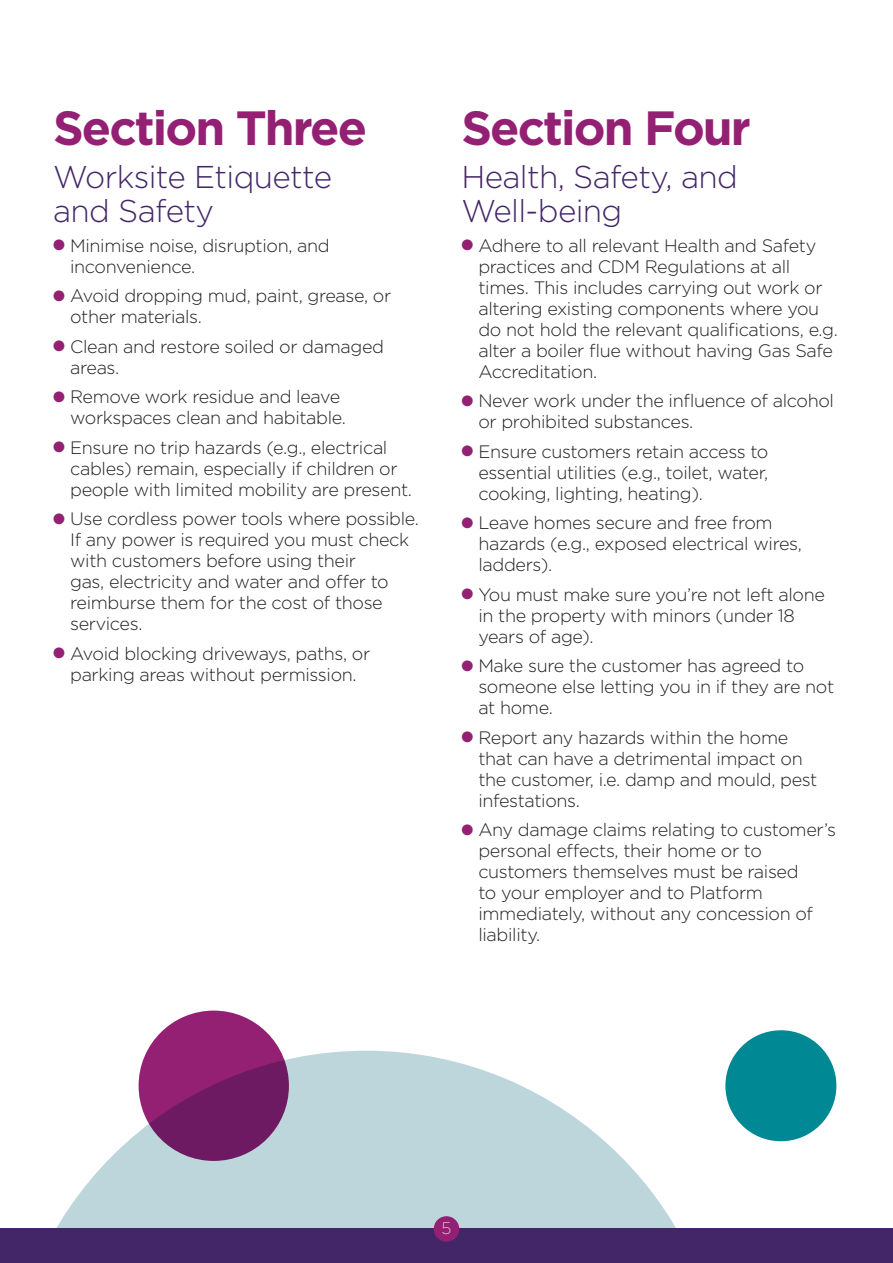
<style>
.page{position:relative;width:893px;height:1263px;background:#fff}
.page>*{position:absolute;margin:0;border:0;box-sizing:border-box;transform-origin:0 0}
.t1{font:700 48px "Gotham";letter-spacing:-.04em;color:#942073}
.t2{font:300 31.5px/34.5px "Gotham";letter-spacing:-.02em;color:#432668}
.t3{font:300 18px/21px "Gotham";letter-spacing:-.02em;color:#231f20}
.t4{font:200 16.5px "Gotham";color:#fff}
.s1{color:#942073}
</style>
<div class="page">
<svg style="left:7px;top:1051px;width:718px;height:178px;fill:#bcd6db"></svg>
<svg style="left:139px;top:1010px;width:150px;height:151px;background:#811e6b"></svg>
<div style="left:725px;top:1030px;width:111px;height:111px;background:#008994;border-radius:50%"></div>
<div style="left:0;top:1229px;width:893px;height:34px;background:#432668"></div>
<div style="left:434px;top:1216px;width:25px;height:26px;background:#942073;border-radius:50%"></div>
<p class="t1" style="left:53px;top:96px;width:316px">Section Three</p>
<p class="t2" style="left:53px;top:158px;width:280px">Worksite Etiquette and Safety</p>
<p class="t3" style="left:70px;top:234px;width:261px;text-indent:-17px"><span class="s1">●</span> Minimise noise, disruption, and inconvenience.</p>
<p class="t3" style="left:70px;top:285px;width:323px;text-indent:-17px"><span class="s1">●</span> Avoid dropping mud, paint, grease, or other materials.</p>
<p class="t3" style="left:70px;top:335px;width:315px;text-indent:-17px"><span class="s1">●</span> Clean and restore soiled or damaged areas.</p>
<p class="t3" style="left:70px;top:386px;width:277px;text-indent:-17px"><span class="s1">●</span> Remove work residue and leave workspaces clean and habitable.</p>
<p class="t3" style="left:70px;top:436px;width:343px;text-indent:-17px"><span class="s1">●</span> Ensure no trip hazards (e.g., electrical cables) remain, especially if children or people with limited mobility are present.</p>
<p class="t3" style="left:70px;top:508px;width:350px;text-indent:-17px"><span class="s1">●</span> Use cordless power tools where possible.<br>If any power is required you must check with customers before using their<br>gas, electricity and water and offer to reimburse them for the cost of those services.</p>
<p class="t3" style="left:53px;top:642px;width:319px;text-align:center"><span class="s1">●</span> Avoid blocking driveways, paths, or parking areas without permission.</p>
<p class="t1" style="left:461px;top:96px;width:291px">Section Four</p>
<p class="t2" style="left:461px;top:158px;width:278px">Health, Safety, and<br>Well-being</p>
<p class="t3" style="left:478px;top:234px;width:361px;text-indent:-17px"><span class="s1">●</span> Adhere to all relevant Health and Safety practices and CDM Regulations at all times. This includes carrying out work or altering existing components where you do not hold the relevant qualifications, e.g. alter a boiler flue without having Gas Safe Accreditation.</p>
<p class="t3" style="left:478px;top:390px;width:357px;text-indent:-17px"><span class="s1">●</span> Never work under the influence of alcohol or prohibited substances.</p>
<p class="t3" style="left:478px;top:440px;width:292px;text-align:justify;text-indent:-17px"><span class="s1">●</span> Ensure customers retain access to essential utilities (e.g., toilet, water, cooking, lighting, heating).</p>
<p class="t3" style="left:478px;top:512px;width:325px;text-indent:-17px"><span class="s1">●</span> Leave homes secure and free from hazards (e.g., exposed electrical wires, ladders).</p>
<p class="t3" style="left:478px;top:583px;width:348px;text-indent:-17px"><span class="s1">●</span> You must make sure you’re not left alone in the property with minors (under 18 years of age).</p>
<p class="t3" style="left:478px;top:655px;width:357px;text-indent:-17px"><span class="s1">●</span> Make sure the customer has agreed to someone else letting you in if they are not at home.</p>
<p class="t3" style="left:478px;top:726px;width:341px;text-indent:-17px"><span class="s1">●</span> Report any hazards within the home that can have a detrimental impact on the customer, i.e. damp and mould, pest infestations.</p>
<p class="t3" style="left:478px;top:819px;width:359px;text-indent:-17px"><span class="s1">●</span> Any damage claims relating to customer’s personal effects, their home or to customers themselves must be raised<br>to your employer and to Platform immediately, without any concession of liability.</p>
<p class="t4" style="left:442px;top:1218px;width:11px">5</p>
</div>
